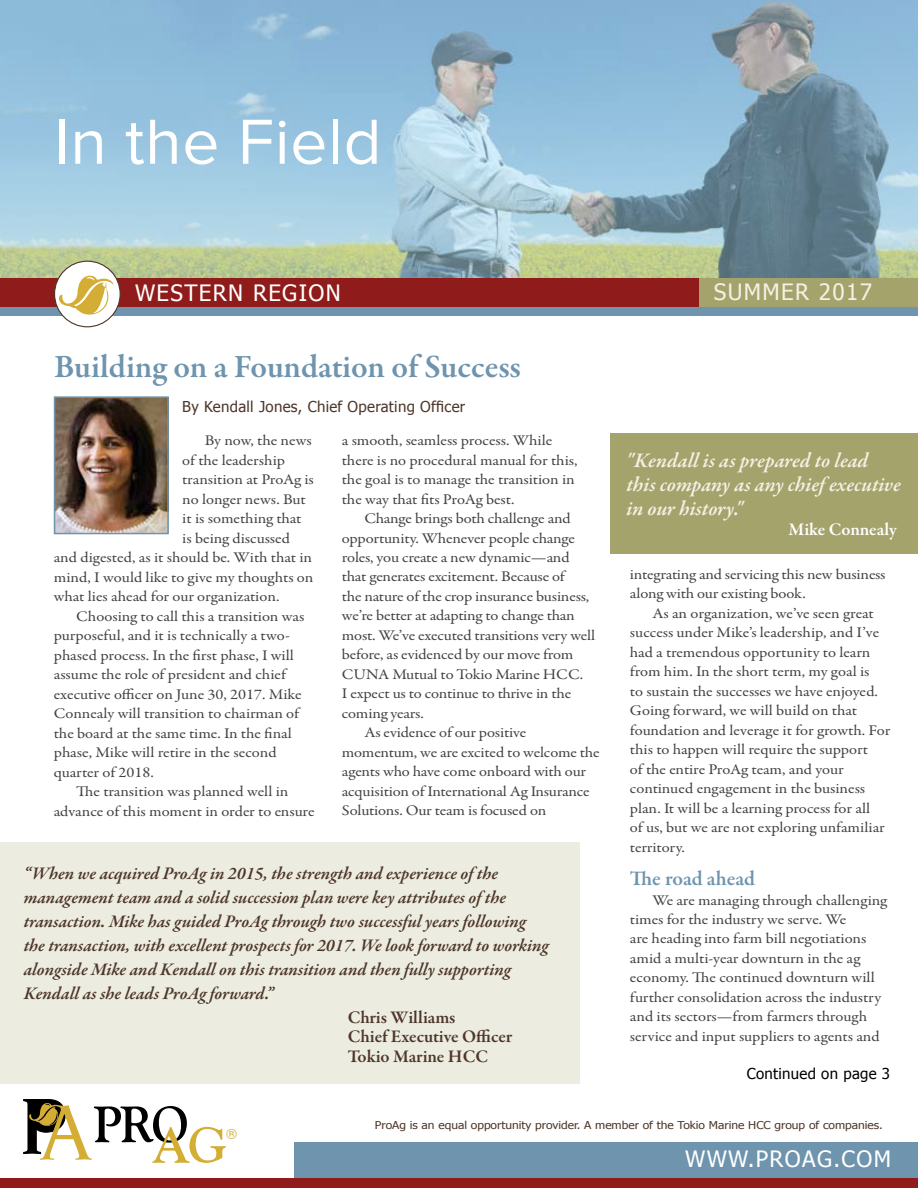
<style>
.page{position:relative;width:918px;height:1188px;background:#fff}
.page>*{position:absolute;margin:0;border:0;box-sizing:border-box;transform-origin:0 0}
.t1{font:66px "Proxima Nova";letter-spacing:.01em;color:#fff}
.t2{font:600 33px "Garamond Premr Pro";color:#6e94ae}
.t3{font:22.5px "Tahoma";letter-spacing:.06em;color:#fff}
.t4{font:22.5px "Tahoma";letter-spacing:.06em;color:#f3f1e4}
.t5{font:italic 600 21px/24px "Garamond Premr Pro";color:#f3f1e4}
.t6{font:600 21px "Garamond Premr Pro";color:#6e94ae}
.t7{font:italic 600 18px/24px "Garamond Premr Pro";color:#4d3629}
.t8{font:600 18px/19.5px "Garamond Premr Pro";letter-spacing:-.005em;color:#4d3629}
.t9{font:600 18px "Garamond Premr Pro";color:#fff}
.t10{font:15px "Tahoma";letter-spacing:.02em;color:#4d3629}
.t11{font:15px "Tahoma";letter-spacing:.02em;color:#000}
.t12{font:14.85px/19.5px "Garamond Premr Pro";letter-spacing:-.005em;color:#414042;scale:1.11 1}
.t13{font:14.1px "Helvetica";color:#d4ae34}
.t14{font:10.8px "Tahoma";color:#4d3629;scale:1.11 1}
</style>
<div class="page">
<svg style="left:0;top:0;width:918px;height:278px;background:#95b9ca"></svg>
<div style="left:294px;top:1143px;width:624px;height:45px;background:#6e94ae"></div>
<div style="left:0;top:278px;width:709px;height:29px;background:#8f1c1b"></div>
<div style="left:700px;top:278px;width:218px;height:29px;background:#a5a36c"></div>
<svg style="left:23px;top:1099px;width:203px;height:64px"></svg>
<div style="left:0;top:307px;width:918px;height:9px;background:#6e94ae"></div>
<div style="left:55px;top:261px;width:65px;height:66px;background:#fff;border-radius:50%"></div>
<div style="left:54px;top:261px;width:67px;height:66px;border:1px solid #4d3629;border-radius:50%"></div>
<svg style="left:58px;top:275px;width:56px;height:41px"></svg>
<div style="left:0;top:1178px;width:918px;height:10px;background:#8f1c1b"></div>
<img style="left:57px;top:399px;width:109px;height:132px">
<div style="left:54px;top:396px;width:115px;height:138px;border:2px solid #6e94ae"></div>
<div style="left:0;top:842px;width:580px;height:242px;background:#ecece0"></div>
<div style="left:610px;top:433px;width:308px;height:121px;background:#a5a36c"></div>
<h1 class="t1" style="left:54px;top:104px;width:329px">In the Field</h1>
<h3 class="t3" style="left:135px;top:279px;width:207px">WESTERN REGION</h3>
<h2 class="t2" style="left:54px;top:347px;width:468px">Building on a Foundation of Success</h2>
<p class="t10" style="left:182px;top:397px;width:285px">By Kendall Jones, Chief Operating Officer</p>
<p class="t12" style="left:205px;top:431px;width:98px">By now, the news</p>
<p class="t12" style="left:182px;top:450px;width:94px">of the leadership</p>
<p class="t12" style="left:182px;top:470px;width:120px">transition at ProAg is</p>
<p class="t12" style="left:182px;top:489px;width:113px">no longer news. But</p>
<p class="t12" style="left:182px;top:509px;width:109px">it is something that</p>
<p class="t12" style="left:182px;top:528px;width:99px">is being discussed</p>
<p class="t12" style="left:54px;top:548px;width:234px">and digested, as it should be. With that in</p>
<p class="t12" style="left:54px;top:567px;width:235px">mind, I would like to give my thoughts on</p>
<p class="t12" style="left:54px;top:587px;width:205px">what lies ahead for our organization.</p>
<p class="t12" style="left:76px;top:606px;width:207px">Choosing to call this a transition was</p>
<p class="t12" style="left:54px;top:626px;width:214px">purposeful, and it is technically a two-</p>
<p class="t12" style="left:54px;top:645px;width:218px">phased process. In the first phase, I will</p>
<p class="t12" style="left:54px;top:665px;width:211px">assume the role of president and chief</p>
<p class="t12" style="left:54px;top:684px;width:225px">executive officer on June 30, 2017. Mike</p>
<p class="t12" style="left:54px;top:704px;width:222px">Connealy will transition to chairman of</p>
<p class="t12" style="left:54px;top:723px;width:216px">the board at the same time. In the final</p>
<p class="t12" style="left:54px;top:743px;width:202px">phase, Mike will retire in the second</p>
<p class="t12" style="left:54px;top:762px;width:92px">quarter of 2018.</p>
<p class="t12" style="left:76px;top:782px;width:193px">The transition was planned well in</p>
<p class="t12" style="left:54px;top:801px;width:236px">advance of this moment in order to ensure</p>
<p class="t12" style="left:342px;top:431px;width:214px">a smooth, seamless process. While there is no procedural manual for this, the goal is to manage the transition in the way that fits ProAg best.</p>
<p class="t12" style="left:364px;top:509px;width:187px">Change brings both challenge and</p>
<p class="t12" style="left:342px;top:528px;width:212px">opportunity. Whenever people change</p>
<p class="t12" style="left:342px;top:548px;width:207px">roles, you create a new dynamic—and</p>
<p class="t12" style="left:342px;top:567px;width:202px">that generates excitement. Because of</p>
<p class="t12" style="left:342px;top:587px;width:224px">the nature of the crop insurance business,</p>
<p class="t12" style="left:342px;top:606px;width:211px">we’re better at adapting to change than</p>
<p class="t12" style="left:342px;top:626px;width:230px">most. We’ve executed transitions very well</p>
<p class="t12" style="left:342px;top:645px;width:210px">before, as evidenced by our move from</p>
<p class="t12" style="left:342px;top:665px;width:219px">CUNA Mutual to Tokio Marine HCC.</p>
<p class="t12" style="left:342px;top:684px;width:208px">I expect us to continue to thrive in the</p>
<p class="t12" style="left:342px;top:704px;width:75px">coming years.</p>
<p class="t12" style="left:364px;top:723px;width:147px">As evidence of our positive</p>
<p class="t12" style="left:342px;top:743px;width:234px">momentum, we are excited to welcome the</p>
<p class="t12" style="left:342px;top:762px;width:222px">agents who have come onboard with our</p>
<p class="t12" style="left:342px;top:782px;width:225px">acquisition of International Ag Insurance</p>
<p class="t12" style="left:342px;top:801px;width:186px">Solutions. Our team is focused on</p>
<p class="t7" style="left:24px;top:862px;width:527px">“When we acquired ProAg in 2015, the strength and experience of the management team and a solid succession plan were key attributes of the transaction. Mike has guided ProAg through two successful years following the transaction, with excellent prospects for 2017. We look forward to working alongside Mike and Kendall on this transition and then fully supporting Kendall as she leads ProAg forward.”</p>
<p class="t8" style="left:348px;top:1008px;width:166px">Chris Williams<br>Chief Executive Officer<br>Tokio Marine HCC</p>
<h3 class="t4" style="left:714px;top:278px;width:160px">SUMMER 2017</h3>
<h3 class="t5" style="left:627px;top:450px;width:276px">"Kendall is as prepared to lead this company as any chief executive in our history."</h3>
<p class="t9" style="left:789px;top:518px;width:110px">Mike Connealy</p>
<p class="t12" style="left:630px;top:565px;width:232px">integrating and servicing this new business along with our existing book.</p>
<p class="t12" style="left:630px;top:604px;width:236px;text-indent:23px">As an organization, we’ve seen great success under Mike’s leadership, and I’ve had a tremendous opportunity to learn from him. In the short term, my goal is<br>to sustain the successes we have enjoyed.<br>Going forward, we will build on that foundation and leverage it for growth. For this to happen will require the support<br>of the entire ProAg team, and your continued engagement in the business plan. It will be a learning process for all<br>of us, but we are not exploring unfamiliar territory.</p>
<h3 class="t6" style="left:630px;top:866px;width:127px">The road ahead</h3>
<p class="t12" style="left:630px;top:890px;width:233px;text-indent:23px">We are managing through challenging times for the industry we serve. We<br>are heading into farm bill negotiations amid a multi-year downturn in the ag economy. The continued downturn will further consolidation across the industry and its sectors—from farmers through service and input suppliers to agents and</p>
<p class="t11" style="left:747px;top:1064px;width:145px">Continued on page 3</p>
<p class="t13" style="left:226px;top:1124px;width:12px">®</p>
<p class="t14" style="left:375px;top:1118px;width:459px">ProAg is an equal opportunity provider. A member of the Tokio Marine HCC group of companies.</p>
<h3 class="t3" style="left:685px;top:1144px;width:208px">WWW.PROAG.COM</h3>
</div>
